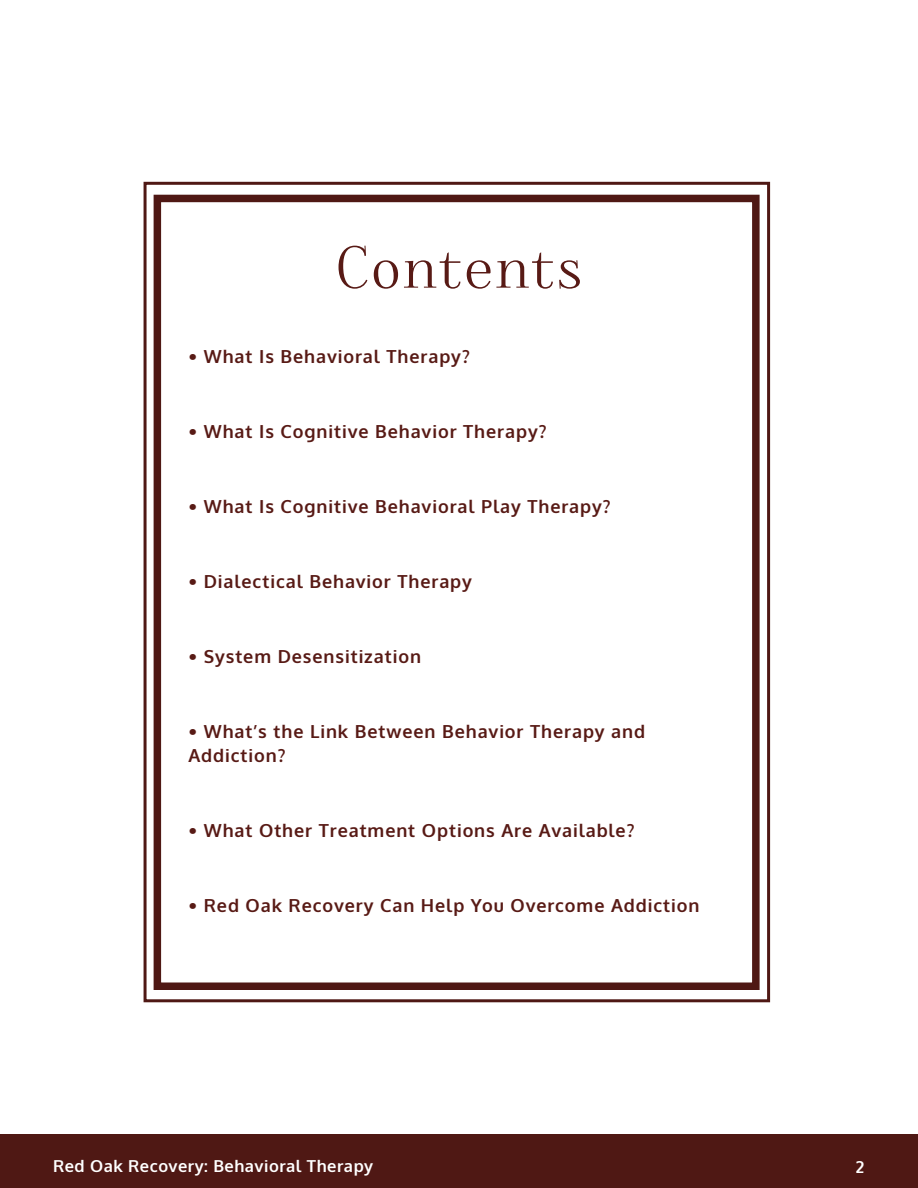
<style>
.page{position:relative;width:918px;height:1188px;background:#fff}
.page>*{position:absolute;margin:0;border:0;box-sizing:border-box;transform-origin:0 0}
.t1{font:57px "Foglihten";letter-spacing:.05em;color:#581a15}
.t2{font:700 18px/24px "Oxygen";letter-spacing:.05em;color:#581a15}
.t3{font:700 16.5px "Oxygen";letter-spacing:.03em;color:#fff}
</style>
<div class="page">
<div style="left:0;top:1134px;width:918px;height:54px;background:#4f1814"></div>
<div style="left:154px;top:195px;width:606px;height:795px;border:8px solid #4f1814"></div>
<div style="left:144px;top:182px;width:626px;height:820px;border:3px solid #4f1814"></div>
<h1 class="t1" style="left:337px;top:237px;width:246px">Contents</h1>
<p class="t2" style="left:188px;top:345px;width:283px">• What Is Behavioral Therapy?</p>
<p class="t2" style="left:188px;top:420px;width:360px">• What Is Cognitive Behavior Therapy?</p>
<p class="t2" style="left:188px;top:495px;width:424px">• What Is Cognitive Behavioral Play Therapy?</p>
<p class="t2" style="left:188px;top:570px;width:285px">• Dialectical Behavior Therapy</p>
<p class="t2" style="left:188px;top:645px;width:234px">• System Desensitization</p>
<p class="t2" style="left:188px;top:720px;width:458px">• What’s the Link Between Behavior Therapy and<br>Addiction?</p>
<p class="t2" style="left:188px;top:819px;width:448px">• What Other Treatment Options Are Available?</p>
<p class="t2" style="left:188px;top:894px;width:512px">• Red Oak Recovery Can Help You Overcome Addiction</p>
<p class="t3" style="left:53px;top:1155px;width:322px">Red Oak Recovery: Behavioral Therapy</p>
<p class="t3" style="left:856px;top:1157px;width:10px">2</p>
</div>
